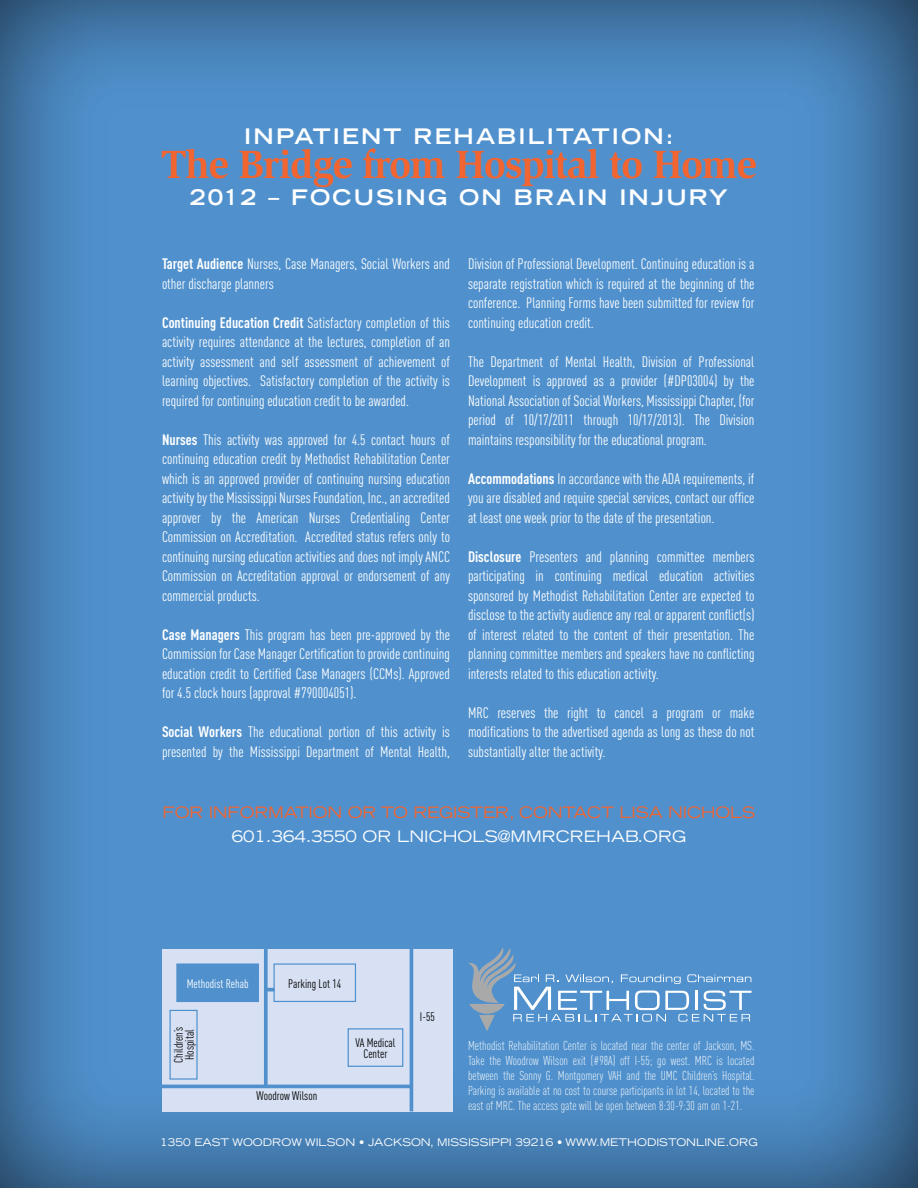
<style>
.page{position:relative;width:918px;height:1188px;background:#fff}
.page>*{position:absolute;margin:0;border:0;box-sizing:border-box;transform-origin:0 0}
.t1{font:700 40.5px "Slimbach";letter-spacing:-.03em;color:#f26531}
.t2{font:700 expanded 21.45px "Trade Gothic LH";letter-spacing:.1em;color:#fff}
.t3{font:expanded 15.75px "Trade Gothic LH";letter-spacing:-.01em;color:#f26531}
.t4{font:expanded 15.75px "Trade Gothic LH";color:#fff}
.t5{font:15px/19.5px "DIN Cond";color:#fff;text-align:justify}
.t6{font:300 12.75px/15px "DIN Cond";color:#fff;text-align:justify}
.t7{font:12.15px/10.9px "DIN Cond";color:#000;text-align:center}
.t8{font:12.15px "DIN Cond";color:#fff}
.t9{font:expanded 10.5px "Trade Gothic LH";color:#fff}
.s1{font-weight:700}
</style>
<div class="page">
<div style="left:0;top:0;width:918px;height:1188px;background:#000;opacity:.75"></div>
<svg style="left:468px;top:947px;width:284px;height:84px;background:#659ccf"></svg>
<div style="left:162px;top:949px;width:290px;height:162px;background:#d7e1f3"></div>
<svg style="left:264px;top:948px;width:4px;height:137px"></svg>
<hr style="left:410px;top:948px;width:3px;height:163px;background:#5091cd">
<hr style="left:162px;top:1085px;width:249px;height:3px;background:#5091cd">
<svg style="left:265px;top:988px;width:8px;height:3px"></svg>
<div style="left:177px;top:964px;width:81px;height:37px;background:#5091cd"></div>
<div style="left:176px;top:963px;width:83px;height:39px;border:1px solid #5091cd"></div>
<div style="left:273px;top:963px;width:83px;height:39px;border:1px solid #5091cd"></div>
<div style="left:348px;top:1028px;width:55px;height:39px;border:1px solid #5091cd"></div>
<div style="left:169px;top:1010px;width:29px;height:70px;border:1px solid #5091cd"></div>
<h2 class="t2" style="left:244px;top:122px;width:431px">INPATI ENT REHABI LITATION:</h2>
<h1 class="t1" style="left:161px;top:140px;width:597px">The Bridge from Hospital to Home</h1>
<h2 class="t2" style="left:190px;top:183px;width:539px">2012 – FOCUSI NG ON BRAI N I NJURY</h2>
<p class="t5" style="left:162px;top:254px;width:289px"><span class="s1">Target Audience</span> Nurses, Case Managers, Social Workers and other discharge planners</p>
<p class="t5" style="left:162px;top:313px;width:290px"><span class="s1">Continuing Education Credit</span> Satisfactory completion of this activity requires attendance at the lectures, completion of an activity assessment and self assessment of achievement of learning objectives. Satisfactory completion of the activity is required for continuing education credit to be awarded.</p>
<p class="t5" style="left:162px;top:430px;width:290px"><span class="s1">Nurses</span> This activity was approved for 4.5 contact hours of continuing education credit by Methodist Rehabilitation Center which is an approved provider of continuing nursing education activity by the Mississippi Nurses Foundation, Inc., an accredited approver by the American Nurses Credentialing Center Commission on Accreditation. Accredited status refers only to continuing nursing education activities and does not imply ANCC Commission on Accreditation approval or endorsement of any commercial products.</p>
<p class="t5" style="left:162px;top:625px;width:290px"><span class="s1">Case Managers</span> This program has been pre-approved by the Commission for Case Manager Certification to provide continuing education credit to Certified Case Managers (CCMs). Approved for 4.5 clock hours (approval #790004051).</p>
<p class="t5" style="left:162px;top:722px;width:289px"><span class="s1">Social Workers</span> The educational portion of this activity is presented by the Mississippi Department of Mental Health,</p>
<p class="t5" style="left:468px;top:254px;width:288px">Division of Professional Development. Continuing education is a separate registration which is required at the beginning of the conference. Planning Forms have been submitted for review for continuing education credit.</p>
<p class="t5" style="left:468px;top:351px;width:288px">The Department of Mental Health, Division of Professional Development is approved as a provider (#DP03004) by the National Association of Social Workers, Mississippi Chapter, (for period of 10/17/2011 through 10/17/2013). The Division maintains responsibility for the educational program.</p>
<p class="t5" style="left:468px;top:468px;width:288px"><span class="s1">Accommodations</span> In accordance with the ADA requirements, if you are disabled and require special services, contact our office at least one week prior to the date of the presentation.</p>
<p class="t5" style="left:468px;top:546px;width:288px"><span class="s1">Disclosure</span> Presenters and planning committee members participating in continuing medical education activities sponsored by Methodist Rehabilitation Center are expected to disclose to the activity audience any real or apparent conflict(s) of interest related to the content of their presentation. The planning committee members and speakers have no conflicting interests related to this education activity.</p>
<p class="t5" style="left:468px;top:702px;width:288px">MRC reserves the right to cancel a program or make modifications to the advertised agenda as long as these do not substantially alter the activity.</p>
<p class="t3" style="left:163px;top:802px;width:594px">FOR INFORMATION OR TO REGISTER, CONTACT LISA N ICHOLS</p>
<p class="t4" style="left:232px;top:826px;width:456px">601.364.3550 OR LNICHOLS@MM RCREHAB.ORG</p>
<p class="t8" style="left:187px;top:976px;width:63px">Methodist Rehab</p>
<p class="t7" style="left:288px;top:978px;width:54px">Parking Lot 14</p>
<p class="t7" style="left:420px;top:1011px;width:16px">I-55</p>
<p class="t7" style="left:173px;top:1063px;width:37px;text-align:left;rotate:-90deg">Children’s<br>Hospital</p>
<p class="t7" style="left:355px;top:1037px;width:42px">VA Medical<br>Center</p>
<p class="t6" style="left:468px;top:1038px;width:288px">Methodist Rehabilitation Center is located near the center of Jackson, MS.<br>Take the Woodrow Wilson exit (#98A) off I-55; go west. MRC is located between the Sonny G. Montgomery VAH and the UMC Children’s Hospital.<br>Parking is available at no cost to course participants in lot 14, located to the east of MRC. The access gate will be open between 8:30-9:30 am on 1-21.</p>
<p class="t9" style="left:160px;top:1135px;width:417px">1350 EAST WOODROW WILSON • JACKSON, MISSISSIPPI 39216 • WWW</p>
<p class="t9" style="left:596px;top:1135px;width:163px">.METHODISTONLINE.ORG</p>
<p class="t7" style="left:256px;top:1091px;width:62px">Woodrow Wilson</p>
</div>
